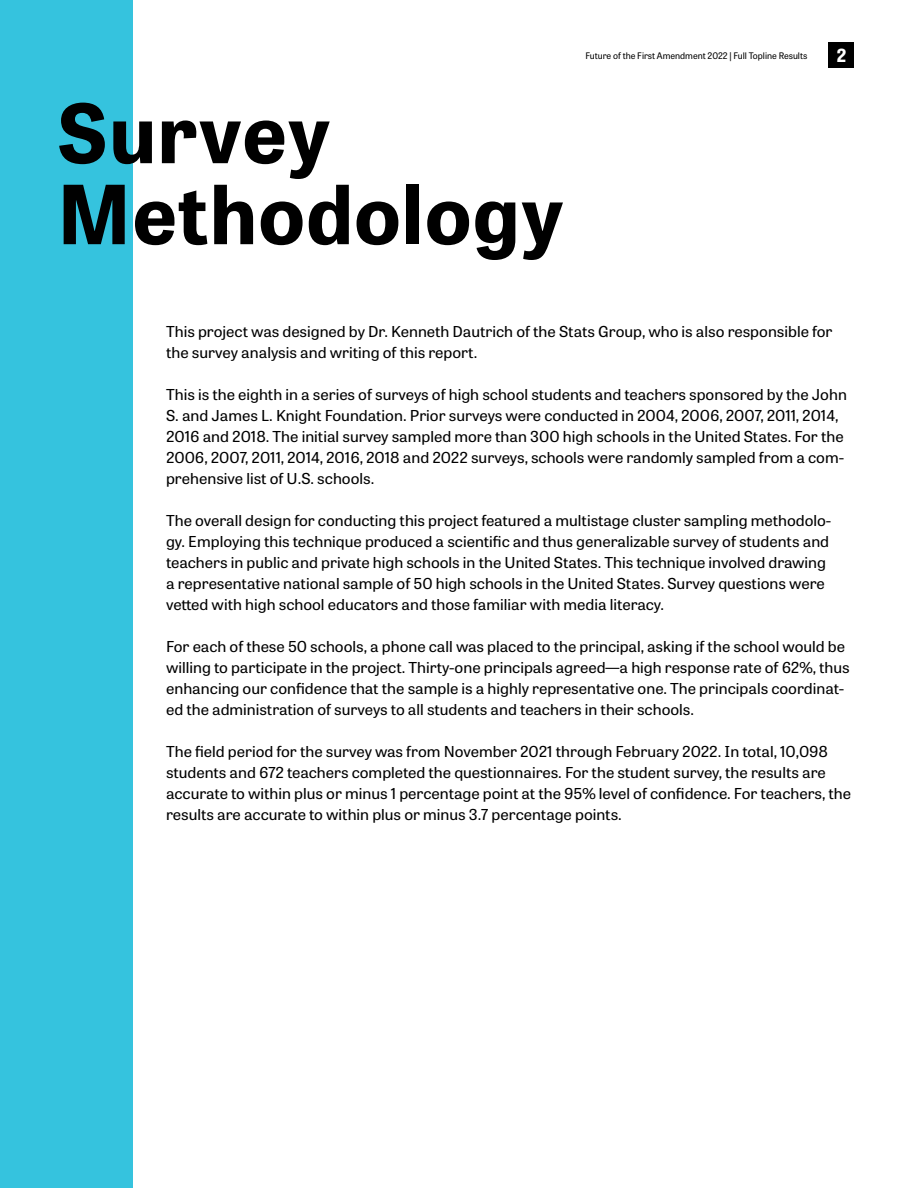
<style>
.page{position:relative;width:918px;height:1188px;background:#fff}
.page>*{position:absolute;margin:0;border:0;box-sizing:border-box;transform-origin:0 0}
.t1{font:700 81px/81px "Tablet Gothic";letter-spacing:.02em;color:#000}
.t2{font:700 18px "Tablet Gothic";color:#fff}
.t3{font:15px/21px "Tablet Gothic";color:#000;scale:1.06 1}
.t4{font:9px "Tablet Gothic";color:#000}
</style>
<div class="page">
<div style="left:0;top:0;width:133px;height:1188px;background:#35c3de"></div>
<div style="left:829px;top:43px;width:25px;height:25px;background:#000"></div>
<h1 class="t1" style="left:57px;top:90px;width:508px">Survey<br>Methodology</h1>
<p class="t4" style="left:585px;top:49px;width:223px">Future of the First Amendment 2022 | Full Topline Results</p>
<p class="t2" style="left:836px;top:43px;width:12px">2</p>
<p class="t3" style="left:166px;top:320px;width:630px">This project was designed by Dr. Kenneth Dautrich of the Stats Group, who is also responsible for the survey analysis and writing of this report.</p>
<p class="t3" style="left:166px;top:383px;width:644px">This is the eighth in a series of surveys of high school students and teachers sponsored by the John S. and James L. Knight Foundation. Prior surveys were conducted in 2004, 2006, 2007, 2011, 2014, 2016 and 2018. The initial survey sampled more than 300 high schools in the United States. For the 2006, 2007, 2011, 2014, 2016, 2018 and 2022 surveys, schools were randomly sampled from a com&shy;prehensive list of U.S. schools.</p>
<p class="t3" style="left:166px;top:509px;width:629px">The overall design for conducting this project featured a multistage cluster sampling methodolo&shy;gy. Employing this technique produced a scientific and thus generalizable survey of students and teachers in public and private high schools in the United States. This technique involved drawing a representative national sample of 50 high schools in the United States. Survey questions were vetted with high school educators and those familiar with media literacy.</p>
<p class="t3" style="left:166px;top:635px;width:646px">For each of these 50 schools, a phone call was placed to the principal, asking if the school would be willing to participate in the project. Thirty-one principals agreed—a high response rate of 62%, thus enhancing our confidence that the sample is a highly representative one. The principals coordinat&shy;ed the administration of surveys to all students and teachers in their schools.</p>
<p class="t3" style="left:166px;top:740px;width:648px">The field period for the survey was from November 2021 through February 2022. In total, 10,098 students and 672 teachers completed the questionnaires. For the student survey, the results are accurate to within plus or minus 1 percentage point at the 95% level of confidence. For teachers, the results are accurate to within plus or minus 3.7 percentage points.</p>
</div>
